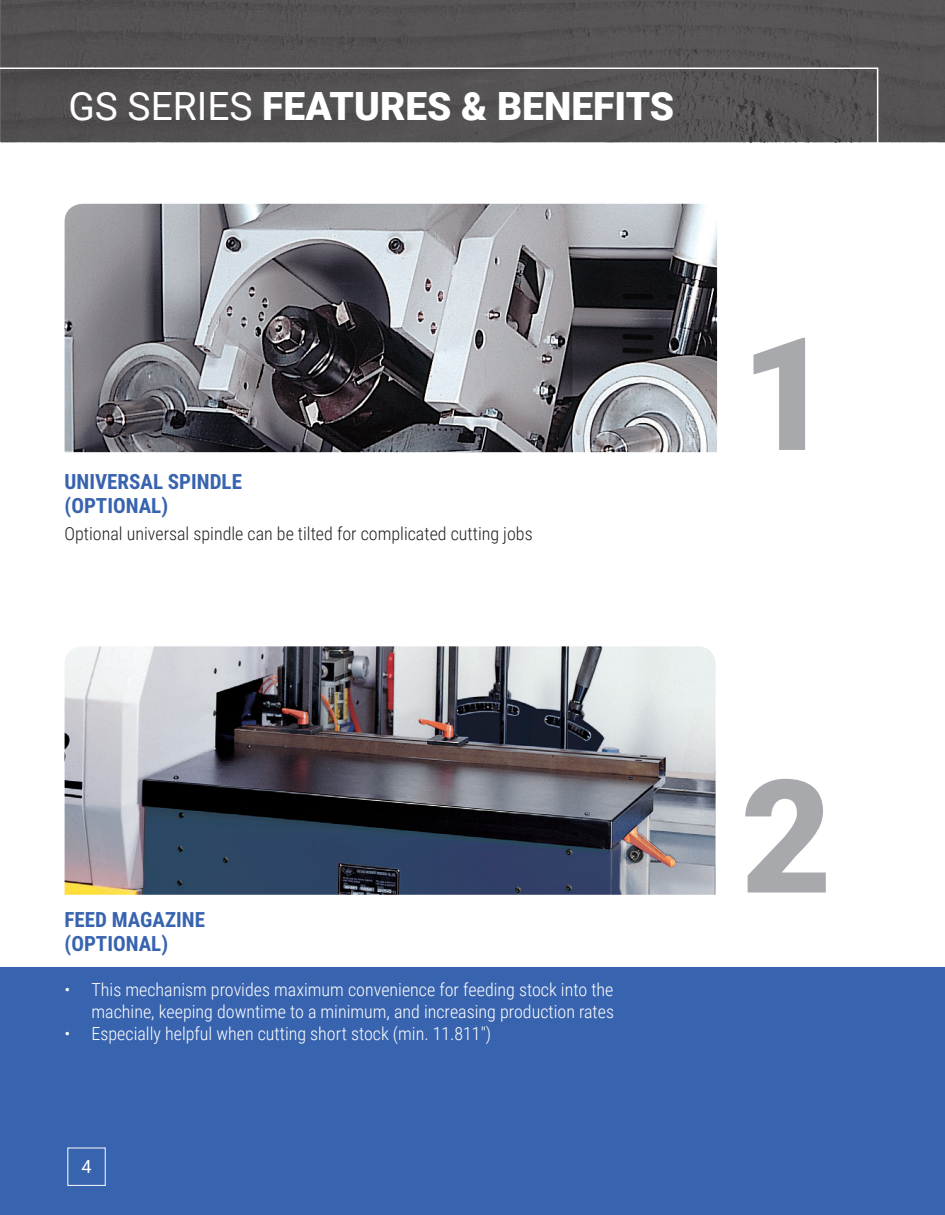
<style>
.page{position:relative;width:945px;height:1215px;background:#fff}
.page>*{position:absolute;margin:0;border:0;box-sizing:border-box;transform-origin:0 0}
.t1{font:900 157.65px "Roboto";color:#a8a9ad}
.t2{font:900 39px "Roboto";color:#fff}
.t3{font:700 21px "Roboto Condensed";color:#3863af}
.t4{font:300 18px/21.6px "Roboto Condensed";color:#fff;text-align:right}
.t5{font:300 18px "Roboto Condensed";color:#231f20}
.t6{font:18px "Roboto";color:#fff}
.s1{font-weight:400}
</style>
<div class="page">
<div style="left:0;top:968px;width:945px;height:247px;background:#3863af"></div>
<div style="left:67px;top:1148px;width:39px;height:38px;border:1px solid #fff"></div>
<div style="left:0;top:0;width:933px;height:142px;background:#565354"></div>
<div style="left:933px;top:0;width:12px;height:142px;background:#565355"></div>
<svg style="left:0;top:68px;width:878px;height:75px"></svg>
<img style="left:65px;top:646px;width:651px;height:249px">
<img style="left:65px;top:204px;width:652px;height:248px">
<p class="t2" style="left:68px;top:79px;width:607px"><span class="s1">GS SERIES</span> FEATURES &amp; BENEFITS</p>
<p class="t3" style="left:65px;top:467px;width:179px">UNIVERSAL SPINDLE</p>
<p class="t3" style="left:65px;top:491px;width:105px">(OPTIONAL)</p>
<p class="t5" style="left:65px;top:521px;width:470px">Optional universal spindle can be tilted for complicated cutting jobs</p>
<p class="t1" style="left:741px;top:283px;width:93px">1</p>
<p class="t3" style="left:65px;top:905px;width:142px">FEED MAGAZINE</p>
<p class="t3" style="left:65px;top:929px;width:105px">(OPTIONAL)</p>
<p class="t4" style="left:65px;top:978px;width:551px">• This mechanism provides maximum convenience for feeding stock into the machine, keeping downtime to a minimum, and increasing production rates</p>
<p class="t4" style="left:65px;top:1022px;width:428px">• Especially helpful when cutting short stock (min. 11.811")</p>
<p class="t6" style="left:81px;top:1154px;width:12px">4</p>
<p class="t1" style="left:741px;top:726px;width:93px">2</p>
</div>
